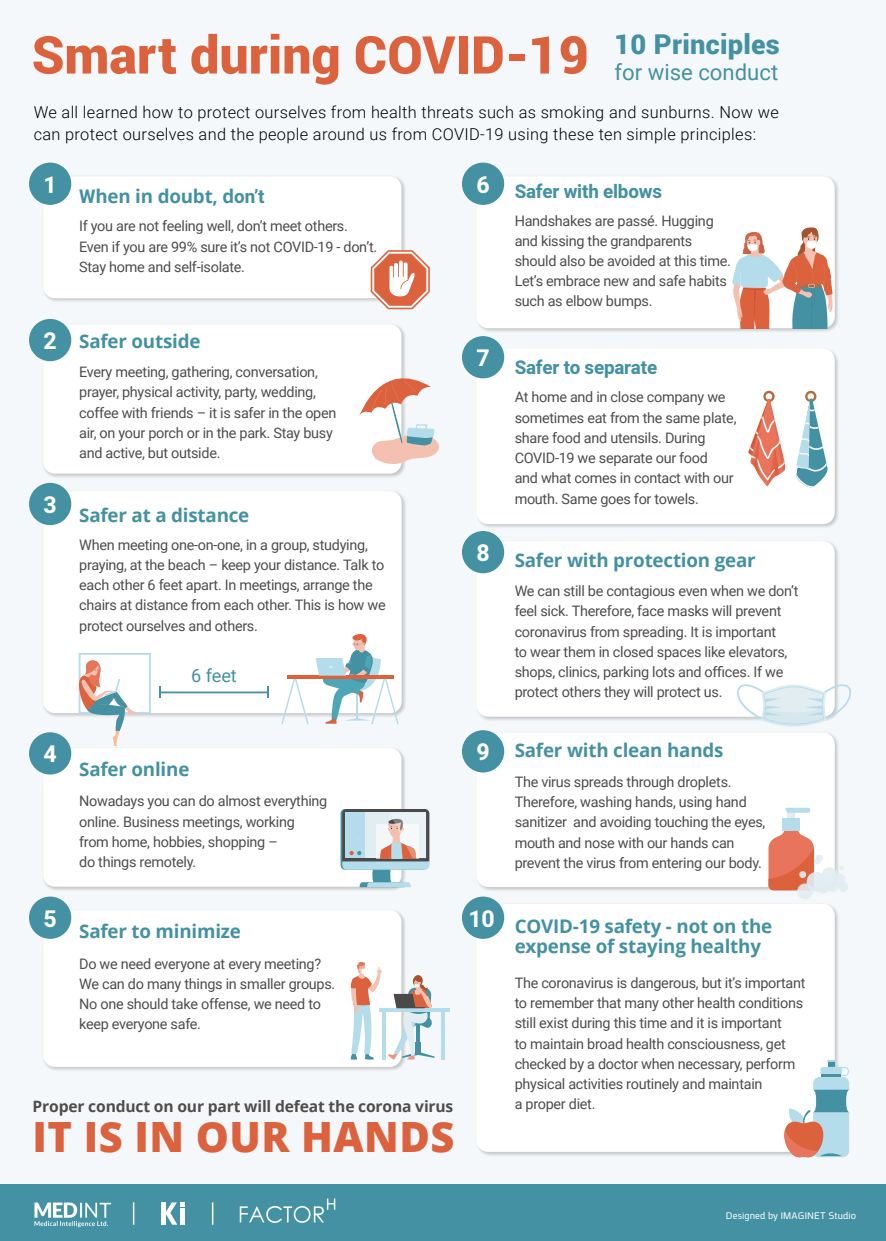
<style>
.page{position:relative;width:886px;height:1241px;background:#fff}
.page>*{position:absolute;margin:0;border:0;box-sizing:border-box;transform-origin:0 0}
.t1{font:900 52.06px "Roboto";color:#db623d}
.t2{font:800 41.69px "Open Sans";letter-spacing:.01em;color:#db623d}
.t3{font:900 27.31px "Roboto";letter-spacing:.01em;color:#4391a3}
.t4{font:700 23.12px "Heebo";color:#fff}
.t5{font:22.12px "Roboto";color:#4391a3}
.t6{font:700 18.75px/20.2px "Open Sans";letter-spacing:-.01em;color:#4391a3}
.t7{font:700 18.75px "Heebo";letter-spacing:-.01em;color:#4391a3}
.t8{font:18.19px "Roboto";color:#4391a3}
.t9{font:300 16.38px/22.3px "Roboto";letter-spacing:.02em;color:#000}
.t10{font:700 15.62px "Open Sans";letter-spacing:-.01em;color:#504c4c}
.t11{font:14.44px/20.2px "Roboto";letter-spacing:-.02em;color:#504c4c}
.t12{font:10.44px "En Spoiler";letter-spacing:.01em;color:#fff}
.s1{font-family:"Heebo"}
</style>
<div class="page">
<div style="left:0;top:0;width:886px;height:1240px;background:#f5f8fb"></div>
<div style="left:0;top:1184px;width:886px;height:56px;background:#4391a3"></div>
<div style="left:42px;top:323px;width:365px;height:155px;background:#000;opacity:.2"></div>
<div style="left:43px;top:324px;width:358px;height:149px;background:#fff;border-radius:12px"></div>
<div style="left:42px;top:490px;width:365px;height:228px;background:#000;opacity:.2"></div>
<div style="left:43px;top:491px;width:359px;height:222px;background:#fff;border-radius:12px"></div>
<div style="left:42px;top:746px;width:365px;height:145px;background:#000;opacity:.2"></div>
<div style="left:43px;top:747px;width:358px;height:139px;background:#fff;border-radius:12px"></div>
<div style="left:475px;top:731px;width:365px;height:161px;background:#000;opacity:.2"></div>
<div style="left:477px;top:732px;width:358px;height:154px;background:#fff;border-radius:12px"></div>
<div style="left:475px;top:902px;width:365px;height:254px;background:#000;opacity:.2"></div>
<div style="left:477px;top:903px;width:358px;height:248px;background:#fff;border-radius:12px"></div>
<div style="left:42px;top:908px;width:365px;height:163px;background:#000;opacity:.2"></div>
<div style="left:43px;top:910px;width:358px;height:156px;background:#fff;border-radius:12px"></div>
<div style="left:475px;top:175px;width:365px;height:158px;background:#000;opacity:.2"></div>
<div style="left:477px;top:176px;width:358px;height:152px;background:#fff;border-radius:12px"></div>
<div style="left:475px;top:347px;width:365px;height:182px;background:#000;opacity:.2"></div>
<div style="left:477px;top:348px;width:358px;height:176px;background:#fff;border-radius:12px"></div>
<div style="left:475px;top:540px;width:365px;height:181px;background:#000;opacity:.2"></div>
<div style="left:477px;top:541px;width:358px;height:175px;background:#fff;border-radius:12px"></div>
<div style="left:42px;top:175px;width:365px;height:128px;background:#000;opacity:.2"></div>
<div style="left:43px;top:176px;width:358px;height:122px;background:#fff;border-radius:12px"></div>
<div style="left:161px;top:1202px;width:5px;height:22px;background:#fff"></div>
<svg style="left:166px;top:1202px;width:19px;height:22px"></svg>
<div style="left:180px;top:1208px;width:5px;height:16px;background:#fff"></div>
<img style="left:239px;top:1198px;width:97px;height:25px">
<svg style="left:212px;top:1202px;width:1px;height:22px"></svg>
<img style="left:34px;top:1202px;width:77px;height:25px">
<svg style="left:133px;top:1202px;width:1px;height:22px"></svg>
<div style="left:462px;top:163px;width:42px;height:42px;background:#4391a3;border-radius:50%"></div>
<svg style="left:748px;top:391px;width:38px;height:95px"></svg>
<svg style="left:796px;top:391px;width:32px;height:96px"></svg>
<svg style="left:732px;top:227px;width:101px;height:101px"></svg>
<svg style="left:371px;top:250px;width:59px;height:59px"></svg>
<svg style="left:359px;top:376px;width:80px;height:88px"></svg>
<svg style="left:341px;top:806px;width:88px;height:81px"></svg>
<svg style="left:737px;top:683px;width:114px;height:44px"></svg>
<svg style="left:787px;top:812px;width:8px;height:5px"></svg>
<svg style="left:785px;top:807px;width:25px;height:5px"></svg>
<div style="left:782px;top:817px;width:18px;height:13px;background:#b5dcea"></div>
<svg style="left:768px;top:824px;width:80px;height:75px"></svg>
<hr style="left:160px;top:691px;width:108px;height:2px;background:#4391a3">
<svg style="left:159px;top:686px;width:2px;height:12px"></svg>
<svg style="left:267px;top:686px;width:2px;height:12px"></svg>
<svg style="left:281px;top:679px;width:28px;height:45px"></svg>
<hr style="left:287px;top:675px;width:106px;height:4px;background:#db623d">
<svg style="left:315px;top:634px;width:84px;height:90px"></svg>
<div style="left:79px;top:653px;width:72px;height:60px;border:2px solid #b5dcea"></div>
<svg style="left:79px;top:659px;width:60px;height:87px"></svg>
<svg style="left:784px;top:1059px;width:65px;height:98px"></svg>
<hr style="left:441px;top:1010px;width:4px;height:49px;background:#b5dcea">
<hr style="left:383px;top:1010px;width:3px;height:49px;background:#b5dcea">
<svg style="left:382px;top:1008px;width:68px;height:3px"></svg>
<svg style="left:350px;top:962px;width:32px;height:97px"></svg>
<svg style="left:388px;top:974px;width:47px;height:85px"></svg>
<div style="left:29px;top:163px;width:42px;height:42px;background:#4391a3;border-radius:50%"></div>
<div style="left:462px;top:336px;width:42px;height:42px;background:#4391a3;border-radius:50%"></div>
<div style="left:462px;top:730px;width:42px;height:42px;background:#4391a3;border-radius:50%"></div>
<div style="left:462px;top:896px;width:42px;height:42px;background:#4391a3;border-radius:50%"></div>
<div style="left:462px;top:531px;width:42px;height:42px;background:#4391a3;border-radius:50%"></div>
<div style="left:29px;top:319px;width:42px;height:42px;background:#4391a3;border-radius:50%"></div>
<div style="left:29px;top:896px;width:42px;height:42px;background:#4391a3;border-radius:50%"></div>
<div style="left:29px;top:483px;width:42px;height:42px;background:#4391a3;border-radius:50%"></div>
<div style="left:29px;top:732px;width:42px;height:42px;background:#4391a3;border-radius:50%"></div>
<h1 class="t1" style="left:32px;top:18px;width:559px">Smart during COVID-19</h1>
<h3 class="t3" style="left:614px;top:25px;width:167px">10 Principles</h3>
<h3 class="t5" style="left:614px;top:56px;width:165px">for wise conduct</h3>
<p class="t9" style="left:34px;top:100px;width:747px">We all learned how to protect ourselves from health threats such as smoking and sunburns. Now we can protect ourselves and the people around us from COVID-19 using these ten simple principles:</p>
<h3 class="t4" style="left:44px;top:168px;width:15px">1</h3>
<p class="t6" style="left:79px;top:185px;width:187px"><span class="s1">W</span>hen in doubt, d<span class="s1">on t’</span></p>
<p class="t11" style="left:79px;top:216px;width:299px">If you are not feeling well, dont’ meet others.<br>Even if you are 99% sure s’i t not COVID-19 - don .t’<br>Stay home and self-isolate.</p>
<h3 class="t4" style="left:476px;top:168px;width:15px">6</h3>
<h3 class="t4" style="left:44px;top:325px;width:15px">2</h3>
<p class="t6" style="left:79px;top:331px;width:123px">Safer outside</p>
<p class="t11" style="left:79px;top:361px;width:259px">Every meeting, gathering, conversation, prayer, physical activity, party, wedding, coffee with friends – isit safer in the open air, on your porch or in the park. Stay busy and active, but outside.</p>
<h3 class="t4" style="left:476px;top:342px;width:15px">7</h3>
<h3 class="t4" style="left:44px;top:488px;width:15px">3</h3>
<p class="t6" style="left:79px;top:505px;width:172px">Safer at a distance</p>
<p class="t11" style="left:79px;top:534px;width:308px">When meeting one-on-one in, a group, studying, praying, at the beach – keep your distance. Talk to each other 6 feet apart In. meetings, arrange the chairs at distance from each other. This is how we protect ourselves and others.</p>
<h3 class="t4" style="left:476px;top:537px;width:15px">8</h3>
<p class="t8" style="left:191px;top:662px;width:47px">6 feet</p>
<h3 class="t4" style="left:44px;top:738px;width:15px">4</h3>
<p class="t6" style="left:79px;top:758px;width:112px">Safer online</p>
<p class="t11" style="left:79px;top:790px;width:250px">Nowadays you can do almost everything online. Business meetings, working from home, hobbies, shopping –<br>do things remotely.</p>
<h3 class="t4" style="left:476px;top:736px;width:15px">9</h3>
<h3 class="t4" style="left:44px;top:902px;width:15px">5</h3>
<p class="t6" style="left:79px;top:920px;width:163px">Safer to minimize</p>
<p class="t11" style="left:79px;top:952px;width:258px">Do we need everyone at every meeting?<br>We can do many things in smaller groups.<br>No one should take offense, we need to keep everyone safe.</p>
<h3 class="t4" style="left:468px;top:902px;width:28px">10</h3>
<p class="t10" style="left:33px;top:1094px;width:422px">Proper conduct on our part will defeat the corona virus</p>
<h2 class="t2" style="left:33px;top:1104px;width:423px">IT IS IN OUR HANDS</h2>
<p class="t7" style="left:515px;top:178px;width:149px">Safer with elbows</p>
<p class="t11" style="left:515px;top:210px;width:218px">Handshakes are passé. Hugging and kissing the grandparents should also be avoided at this time.<br>Lets’ embrace new and safe habits such as elbow bumps.</p>
<p class="t7" style="left:515px;top:354px;width:144px">Safer to separate</p>
<p class="t11" style="left:515px;top:386px;width:223px">At home and in close company we sometimes eat from the same plate, share food and utensils. During<br>COVID-19 we separate our food<br>and what comes in contact with our mouth. Same goes for towels.</p>
<p class="t6" style="left:515px;top:550px;width:243px">Safer with protection gear</p>
<p class="t11" style="left:515px;top:580px;width:285px">We can still be contagious even when we dont’ feel sick. Therefore, face masks will prevent coronavirus from spreading isIt. important<br>to wear them in closed spaces like elevators, shops, clinics, parking lots and offices If. we protect others they will protect us.</p>
<p class="t6" style="left:515px;top:739px;width:210px">Safer with clean hands</p>
<p class="t11" style="left:515px;top:771px;width:252px">The virus spreads through droplets.<br>Therefore, washing hands, using hand sanitizer and avoiding touching the eyes, mouth and nose with our hands can prevent the virus from entering our body.</p>
<p class="t6" style="left:515px;top:915px;width:259px">COVID-19 safety - not on the expense of staying healthy</p>
<p class="t11" style="left:515px;top:972px;width:292px">The coronavirus is dangerous, but s’i t important to remember that many other health conditions still exist during this time and isit important<br>to maintain broad health consciousness, get checked by a doctor when necessary, perform physical activities routinely and maintain<br>a proper diet.</p>
<p class="t12" style="left:726px;top:1208px;width:132px">Designed by IMAGINET Studio</p>
</div>
